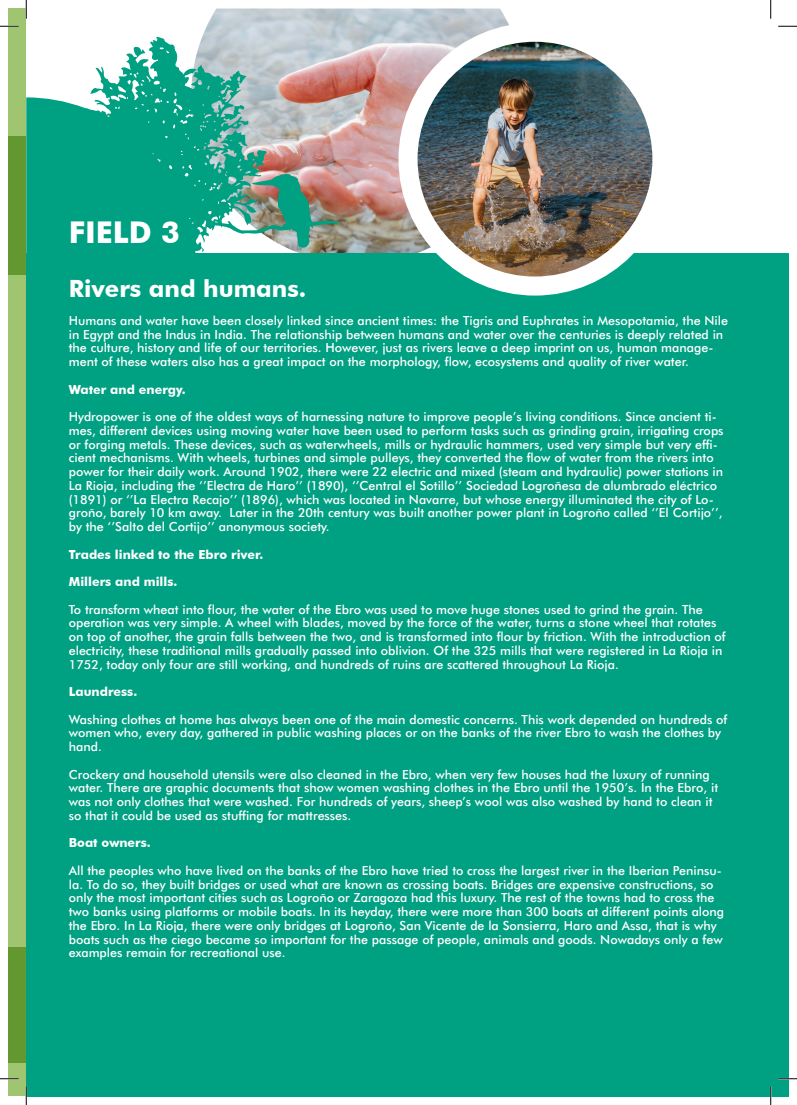
<style>
.page{position:relative;width:797px;height:1105px;background:#fff}
.page>*{position:absolute;margin:0;border:0;box-sizing:border-box;transform-origin:0 0}
.t1{font:700 30px "Futura BT";color:#fff}
.t2{font:700 23.75px "Futura BT";color:#fff}
.t3{font:500 12.5px/13.8px "Futura BT";color:#fff}
.t4{font:700 12.5px "Futura BT";color:#fff}
</style>
<div class="page">
<div style="left:9px;top:9px;width:17px;height:1087px;background:#9fc570"></div>
<div style="left:9px;top:136px;width:17px;height:138px;background:#639831"></div>
<div style="left:9px;top:948px;width:17px;height:115px;background:#639831"></div>
<img style="left:202px;top:9px;width:307px;height:244px">
<svg style="left:26px;top:37px;width:312px;height:216px;background:#5eb2a1"></svg>
<div style="left:26px;top:253px;width:762px;height:843px;background:#00a082"></div>
<div style="left:398px;top:23px;width:273px;height:273px;background:#fff;border-radius:50%"></div>
<img style="left:417px;top:42px;width:235px;height:234px;border-radius:117px">
<svg style="left:0;top:25px;width:19px;height:2px"></svg>
<svg style="left:778px;top:25px;width:19px;height:2px"></svg>
<svg style="left:0;top:1078px;width:19px;height:1px"></svg>
<svg style="left:778px;top:1078px;width:19px;height:1px"></svg>
<svg style="left:25px;top:0;width:2px;height:19px"></svg>
<svg style="left:25px;top:1086px;width:2px;height:19px"></svg>
<svg style="left:770px;top:0;width:1px;height:19px"></svg>
<svg style="left:770px;top:1086px;width:1px;height:19px"></svg>
<p class="t1" style="left:69px;top:214px;width:113px">FIELD 3</p>
<p class="t2" style="left:69px;top:275px;width:239px">Rivers and humans.</p>
<p class="t3" style="left:69px;top:313px;width:660px">Humans and water have been closely linked since ancient times: the Tigris and Euphrates in Mesopotamia, the Nile in Egypt and the Indus in India. The relationship between humans and water over the centuries is deeply related in the culture, history and life of our territories. However, just as rivers leave a deep imprint on us, human manage&shy;ment of these waters also has a great impact on the morphology, flow, ecosystems and quality of river water.</p>
<p class="t4" style="left:69px;top:382px;width:118px">Water and energy.</p>
<p class="t3" style="left:69px;top:410px;width:656px">Hydropower is one of the oldest ways of harnessing nature to improve people’s living conditions. Since ancient ti&shy;mes, different devices using moving water have been used to perform tasks such as grinding grain, irrigating crops or forging metals. These devices, such as waterwheels, mills or hydraulic hammers, used very simple but very effi&shy;cient mechanisms. With wheels, turbines and simple pulleys, they converted the flow of water from the rivers into power for their daily work. Around 1902, there were 22 electric and mixed (steam and hydraulic) power stations in La Rioja, including the ‘’Electra de Haro’’ (1890), ‘’Central el Sotillo’’ Sociedad Logroñesa de alumbrado eléctrico (1891) or ‘’La Electra Recajo’’ (1896), which was located in Navarre, but whose energy illuminated the city of Lo&shy;groño, barely 10 km away. Later in the 20th century was built another power plant in Logroño called ‘’El Cortijo’’, by the ‘’Salto del Cortijo’’ anonymous society.</p>
<p class="t4" style="left:69px;top:547px;width:196px">Trades linked to the Ebro river.</p>
<p class="t4" style="left:69px;top:574px;width:110px">Millers and mills.</p>
<p class="t3" style="left:69px;top:602px;width:658px">To transform wheat into flour, the water of the Ebro was used to move huge stones used to grind the grain. The operation was very simple. A wheel with blades, moved by the force of the water, turns a stone wheel that rotates on top of another, the grain falls between the two, and is transformed into flour by friction. With the introduction of electricity, these traditional mills gradually passed into oblivion. Of the 325 mills that were registered in La Rioja in 1752, today only four are still working, and hundreds of ruins are scattered throughout La Rioja.</p>
<p class="t4" style="left:69px;top:684px;width:70px">Laundress.</p>
<p class="t3" style="left:69px;top:712px;width:660px">Washing clothes at home has always been one of the main domestic concerns. This work depended on hundreds of women who, every day, gathered in public washing places or on the banks of the river Ebro to wash the clothes by hand.</p>
<p class="t3" style="left:69px;top:767px;width:650px">Crockery and household utensils were also cleaned in the Ebro, when very few houses had the luxury of running water. There are graphic documents that show women washing clothes in the Ebro until the 1950’s. In the Ebro, it was not only clothes that were washed. For hundreds of years, sheep’s wool was also washed by hand to clean it so that it could be used as stuffing for mattresses.</p>
<p class="t4" style="left:69px;top:835px;width:83px">Boat owners.</p>
<p class="t3" style="left:69px;top:863px;width:657px">All the peoples who have lived on the banks of the Ebro have tried to cross the largest river in the Iberian Peninsu&shy;la. To do so, they built bridges or used what are known as crossing boats. Bridges are expensive constructions, so only the most important cities such as Logroño or Zaragoza had this luxury. The rest of the towns had to cross the two banks using platforms or mobile boats. In its heyday, there were more than 300 boats at different points along the Ebro. In La Rioja, there were only bridges at Logroño, San Vicente de la Sonsierra, Haro and Assa, that is why boats such as the ciego became so important for the passage of people, animals and goods. Nowadays only a few examples remain for recreational use.</p>
</div>
